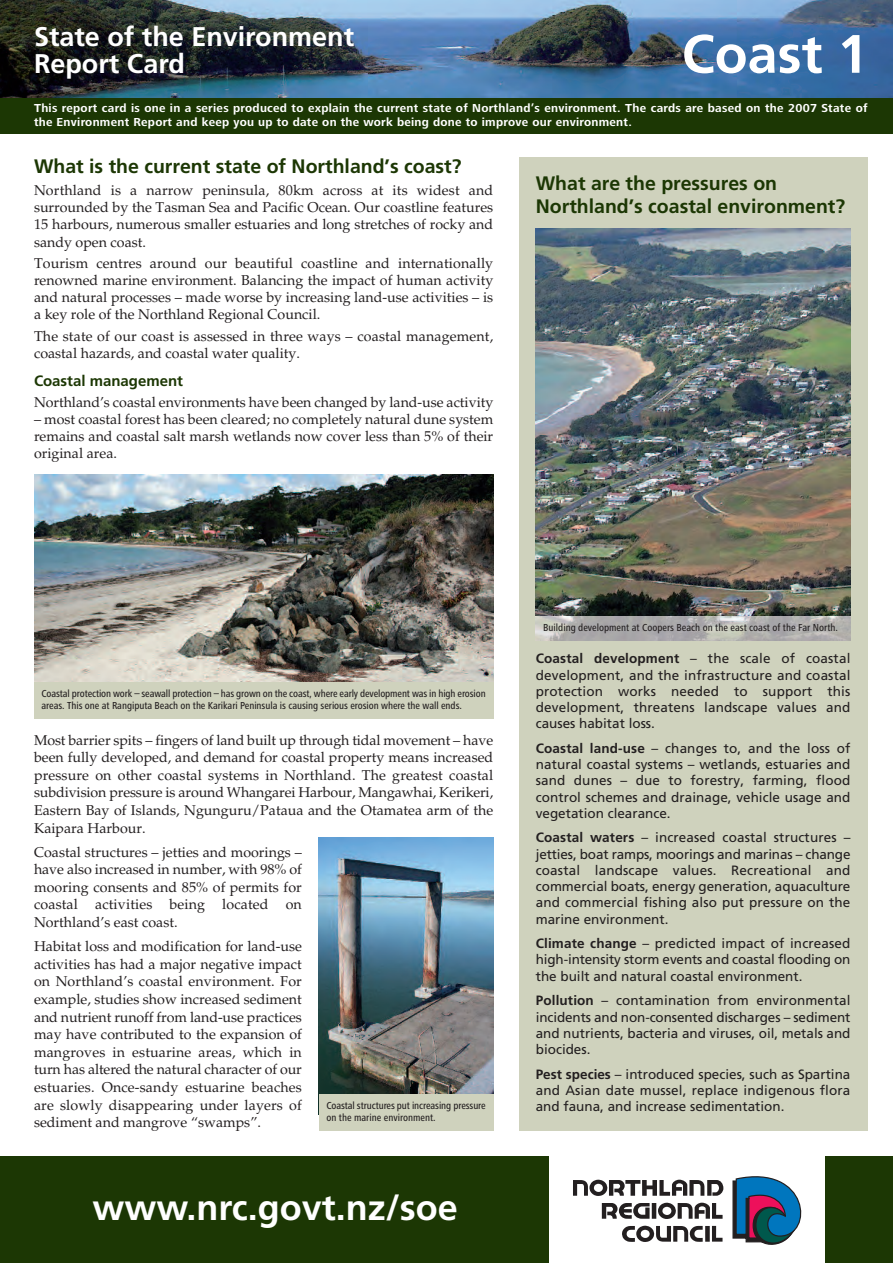
<style>
.page{position:relative;width:893px;height:1263px;background:#fff}
.page>*{position:absolute;margin:0;border:0;box-sizing:border-box;transform-origin:0 0}
.t1{font:700 54px "Frutiger";color:#fff}
.t2{font:700 36px "Frutiger";color:#fff}
.t3{font:700 27px/27px "Frutiger";color:#fff}
.t4{font:700 19.5px/23.4px "Frutiger Maori";color:#1c3704}
.t5{font:700 15px "Frutiger Maori";color:#1c3704}
.t6{font:14.25px/17.5px "Palatino Maori";color:#231f20;text-align:justify}
.t7{font:13.5px/16.2px "Frutiger Maori";color:#231f20;text-align:justify}
.t8{font:700 12px/13.5px "Frutiger Next LT";letter-spacing:.025em;color:#fff}
.t9{font:500 condensed 10.5px/12px "Frutiger Next LT";letter-spacing:-.005em;color:#231f20}
.s1{font-weight:700}
</style>
<div class="page">
<div style="left:0;top:1157px;width:893px;height:106px;background:#1c3704"></div>
<div style="left:549px;top:1157px;width:276px;height:106px;background:#fff"></div>
<svg style="left:573px;top:1179px;width:150px;height:17px"></svg>
<svg style="left:602px;top:1202px;width:121px;height:17px"></svg>
<svg style="left:622px;top:1225px;width:100px;height:17px"></svg>
<svg style="left:732px;top:1176px;width:70px;height:69px"></svg>
<div style="left:0;top:98px;width:893px;height:36px;background:#1c3704"></div>
<img style="left:0;top:0;width:893px;height:98px">
<img style="left:34px;top:474px;width:459px;height:208px">
<img style="left:319px;top:838px;width:174px;height:256px">
<div style="left:319px;top:1094px;width:174px;height:37px;background:#cfd2bd"></div>
<div style="left:34px;top:682px;width:459px;height:37px;background:#cfd2bd"></div>
<div style="left:519px;top:157px;width:348px;height:974px;background:#cfd2bd"></div>
<img style="left:536px;top:229px;width:314px;height:388px">
<img style="left:536px;top:617px;width:314px;height:24px">
<h3 class="t3" style="left:34px;top:25px;width:322px">State of the Environment<br>Report Card</h3>
<h1 class="t1" style="left:682px;top:32px;width:187px">Coast 1</h1>
<p class="t8" style="left:34px;top:103px;width:835px">This report card is one in a series produced to explain the current state of Northland’s environment. The cards are based on the 2007 State of the Environment Report and keep you up to date on the work being done to improve our environment.</p>
<h3 class="t4" style="left:34px;top:156px;width:429px">What is the current state of Northland’s coast?</h3>
<p class="t6" style="left:34px;top:184px;width:461px;line-height:17.1px">Northland is a narrow peninsula, 80km across at its widest and surrounded by the Tasman Sea and Pacific Ocean. Our coastline features 15 harbours, numerous smaller estuaries and long stretches of rocky and sandy open coast.</p>
<p class="t6" style="left:34px;top:256px;width:461px;line-height:17.1px">Tourism centres around our beautiful coastline and internationally renowned marine environment. Balancing the impact of human activity and natural processes – made worse by increasing land-use activities – is a key role of the Northland Regional Council.</p>
<p class="t6" style="left:34px;top:329px;width:461px">The state of our coast is assessed in three ways – coastal management, coastal hazards, and coastal water quality.</p>
<p class="t5" style="left:34px;top:374px;width:151px">Coastal management</p>
<p class="t6" style="left:34px;top:395px;width:461px">Northland’s coastal environments have been changed by land-use activity</p>
<p class="t6" style="left:34px;top:412px;width:461px;line-height:17.1px">– most coastal forest has been cleared; no completely natural dune system remains and coastal salt marsh wetlands now cover less than 5% of their original area.</p>
<h3 class="t4" style="left:536px;top:173px;width:311px">What are the pressures on<br>Northland’s coastal environment?</h3>
<p class="t9" style="left:42px;top:688px;width:446px">Coastal protection work – seawall protection – has grown on the coast, where early development was in high erosion areas. This one at Rangiputa Beach on the Karikari Peninsula is causing serious erosion where the wall ends.</p>
<p class="t6" style="left:34px;top:732px;width:461px">Most barrier spits – fingers of land built up through tidal movement – have been fully developed, and demand for coastal property means increased pressure on other coastal systems in Northland. The greatest coastal subdivision pressure is around Whangarei Harbour, Mangawhai, Kerikeri, Eastern Bay of Islands, Ngunguru/Pataua and the Otamatea arm of the Kaipara Harbour.</p>
<p class="t6" style="left:34px;top:845px;width:269px">Coastal structures – jetties and moorings – have also increased in number, with 98% of mooring consents and 85% of permits for coastal activities being located on Northland’s east coast.</p>
<p class="t6" style="left:34px;top:939px;width:269px">Habitat loss and modification for land-use activities has had a major negative impact on Northland’s coastal environment. For example, studies show increased sediment and nutrient runoff from land-use practices may have contributed to the expansion of mangroves in estuarine areas, which in turn has altered the natural character of our estuaries. Once-sandy estuarine beaches are slowly disappearing under layers of sediment and mangrove “swamps”.</p>
<p class="t9" style="left:326px;top:1101px;width:161px">Coastal structures put increasing pressure on the marine environment.</p>
<h2 class="t2" style="left:93px;top:1192px;width:367px">www.nrc.govt.nz/soe</h2>
<p class="t9" style="left:543px;top:623px;width:296px">Building development at Coopers Beach on the east coast of the Far North.</p>
<p class="t7" style="left:536px;top:651px;width:316px"><span class="s1">Coastal development</span> – the scale of coastal development, and the infrastructure and coastal protection works needed to support this development, threatens landscape values and causes habitat loss.</p>
<p class="t7" style="left:536px;top:741px;width:316px"><span class="s1">Coastal land-use</span> – changes to, and the loss of natural coastal systems – wetlands, estuaries and sand dunes – due to forestry, farming, flood control schemes and drainage, vehicle usage and vegetation clearance.</p>
<p class="t7" style="left:536px;top:831px;width:316px"><span class="s1">Coastal waters</span> – increased coastal structures – jetties, boat ramps, moorings and marinas – change coastal landscape values. Recreational and commercial boats, energy generation, aquaculture and commercial fishing also put pressure on the marine environment.</p>
<p class="t7" style="left:536px;top:936px;width:316px"><span class="s1">Climate change</span> – predicted impact of increased high-intensity storm events and coastal flooding on the built and natural coastal environment.</p>
<p class="t7" style="left:536px;top:994px;width:316px"><span class="s1">Pollution</span> – contamination from environmental incidents and non-consented discharges – sediment and nutrients, bacteria and viruses, oil, metals and biocides.</p>
<p class="t7" style="left:536px;top:1067px;width:316px"><span class="s1">Pest species</span> – introduced species, such as Spartina and Asian date mussel, replace indigenous flora and fauna, and increase sedimentation.</p>
</div>
